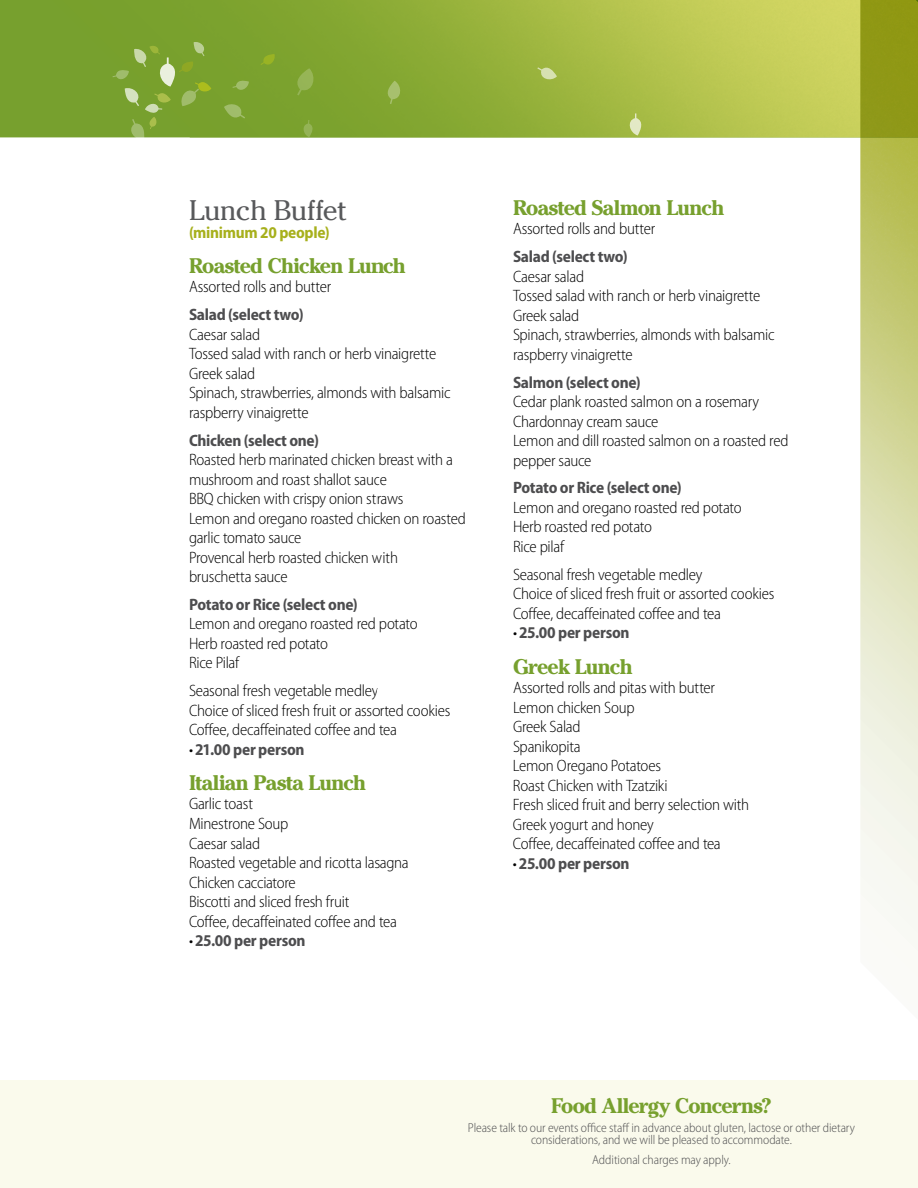
<style>
.page{position:relative;width:918px;height:1188px;background:#fff}
.page>*{position:absolute;margin:0;border:0;box-sizing:border-box;transform-origin:0 0}
.t1{font:28.2px "Cheltenham";letter-spacing:-.015em;color:#58595b}
.t2{font:700 21px "Cheltenham";letter-spacing:-.03em;color:#77a02e}
.t3{font:300 semi-condensed 16.5px/19.5px "Myriad Pro";letter-spacing:-.015em;color:#000}
.t4{font:700 semi-condensed 16.5px "Myriad Pro";letter-spacing:-.015em;color:#4d4d4f}
.t5{font:700 semi-condensed 16.5px "Myriad Pro";letter-spacing:-.015em;color:#a7b01c}
.t6{font:300 semi-condensed 12.9px/12px "Myriad Pro";letter-spacing:-.005em;color:#4d4d4f;text-align:center}
.s1{font-weight:300;color:#000}
</style>
<div class="page">
<div style="left:0;top:1080px;width:918px;height:108px;background:#fafaec"></div>
<div style="left:0;top:0;width:53px;height:137px;background:#77a02e"></div>
<img style="left:53px;top:0;width:807px;height:137px">
<svg style="left:293px;top:68px;width:24px;height:27px"></svg>
<svg style="left:301px;top:120px;width:14px;height:17px"></svg>
<svg style="left:233px;top:80px;width:16px;height:13px"></svg>
<svg style="left:384px;top:81px;width:18px;height:23px"></svg>
<svg style="left:537px;top:64px;width:20px;height:18px"></svg>
<svg style="left:224px;top:101px;width:21px;height:19px"></svg>
<svg style="left:626px;top:113px;width:18px;height:23px"></svg>
<img style="left:860px;top:0;width:58px;height:951px">
<svg style="left:261px;top:54px;width:15px;height:14px"></svg>
<svg style="left:113px;top:40px;width:98px;height:98px;background:#83a73c"></svg>
<h1 class="t1" style="left:189px;top:193px;width:160px">Lunch Buffet</h1>
<p class="t5" style="left:189px;top:224px;width:142px">(minimum 20 people)</p>
<p class="t2" style="left:189px;top:252px;width:218px">Roasted Chicken Lunch</p>
<p class="t3" style="left:189px;top:277px;width:144px">Assorted rolls and butter</p>
<p class="t4" style="left:189px;top:305px;width:116px">Salad (select two)</p>
<p class="t3" style="left:189px;top:325px;width:263px">Caesar salad<br>Tossed salad with ranch or herb vinaigrette<br>Greek salad<br>Spinach, strawberries, almonds with balsamic raspberry vinaigrette</p>
<p class="t4" style="left:189px;top:431px;width:131px">Chicken (select one)</p>
<p class="t3" style="left:189px;top:450px;width:278px">Roasted herb marinated chicken breast with a mushroom and roast shallot sauce<br>BBQ chicken with crispy onion straws<br>Lemon and oregano roasted chicken on roasted garlic tomato sauce<br>Provencal herb roasted chicken with<br>bruschetta sauce</p>
<p class="t4" style="left:189px;top:595px;width:170px">Potato or Rice (select one)</p>
<p class="t3" style="left:189px;top:614px;width:230px">Lemon and oregano roasted red potato<br>Herb roasted red potato<br>Rice Pilaf</p>
<p class="t3" style="left:189px;top:681px;width:263px">Seasonal fresh vegetable medley<br>Choice of sliced fresh fruit or assorted cookies<br>Coffee, decaffeinated coffee and tea</p>
<p class="t4" style="left:189px;top:740px;width:117px"><span class="s1">•</span>21.00 per person</p>
<p class="t2" style="left:189px;top:769px;width:179px">Italian Pasta Lunch</p>
<p class="t3" style="left:189px;top:795px;width:221px">Garlic toast<br>Minestrone Soup<br>Caesar salad<br>Roasted vegetable and ricotta lasagna<br>Chicken cacciatore<br>Biscotti and sliced fresh fruit<br>Coffee, decaffeinated coffee and tea</p>
<p class="t4" style="left:189px;top:931px;width:118px"><span class="s1">•</span>25.00 per person</p>
<p class="t2" style="left:513px;top:194px;width:213px">Roasted Salmon Lunch</p>
<p class="t3" style="left:513px;top:220px;width:144px">Assorted rolls and butter</p>
<p class="t4" style="left:513px;top:248px;width:116px">Salad (select two)</p>
<p class="t3" style="left:513px;top:267px;width:263px">Caesar salad<br>Tossed salad with ranch or herb vinaigrette<br>Greek salad<br>Spinach, strawberries, almonds with balsamic raspberry vinaigrette</p>
<p class="t4" style="left:513px;top:373px;width:129px">Salmon (select one)</p>
<p class="t3" style="left:513px;top:392px;width:277px">Cedar plank roasted salmon on a rosemary<br>Chardonnay cream sauce<br>Lemon and dill roasted salmon on a roasted red pepper sauce</p>
<p class="t4" style="left:513px;top:479px;width:170px">Potato or Rice (select one)</p>
<p class="t3" style="left:513px;top:498px;width:230px">Lemon and oregano roasted red potato<br>Herb roasted red potato<br>Rice pilaf</p>
<p class="t3" style="left:513px;top:565px;width:263px">Seasonal fresh vegetable medley<br>Choice of sliced fresh fruit or assorted cookies<br>Coffee, decaffeinated coffee and tea</p>
<p class="t4" style="left:513px;top:624px;width:118px"><span class="s1">•</span>25.00 per person</p>
<p class="t2" style="left:513px;top:653px;width:121px">Greek Lunch</p>
<p class="t3" style="left:513px;top:678px;width:238px">Assorted rolls and pitas with butter<br>Lemon chicken Soup<br>Greek Salad<br>Spanikopita<br>Lemon Oregano Potatoes<br>Roast Chicken with Tzatziki<br>Fresh sliced fruit and berry selection with<br>Greek yogurt and honey<br>Coffee, decaffeinated coffee and tea</p>
<p class="t4" style="left:513px;top:854px;width:118px"><span class="s1">•</span>25.00 per person</p>
<p class="t2" style="left:551px;top:1093px;width:222px">Food Allergy Concerns?</p>
<p class="t6" style="left:468px;top:1122px;width:389px">Please talk to our events office staff in advance about gluten, lactose or other dietary considerations, and we will be pleased to accommodate.</p>
<p class="t6" style="left:592px;top:1154px;width:140px">Additional charges may apply.</p>
</div>
